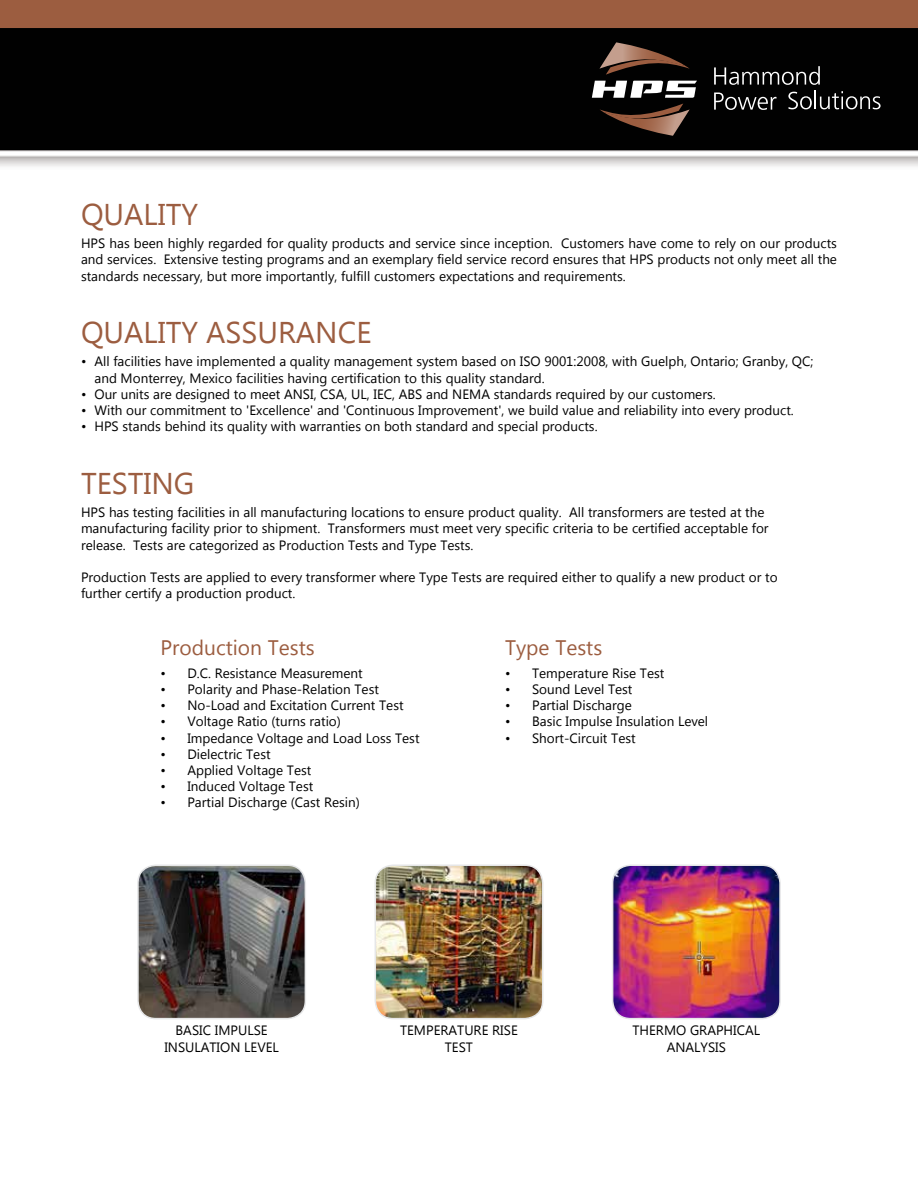
<style>
.page{position:relative;width:918px;height:1188px;background:#fff}
.page>*{position:absolute;margin:0;border:0;box-sizing:border-box;transform-origin:0 0}
.t1{font:30px "Microsoft New Tai Lue";color:#9c5d40}
.t2{font:21px "Microsoft New Tai Lue";color:#9c5d40}
.t3{font:13.5px/16.2px "Microsoft New Tai Lue";color:#000}
</style>
<div class="page">
<img style="left:0;top:27px;width:918px;height:979px">
<div style="left:0;top:0;width:918px;height:27px;background:#9c5d40"></div>
<svg style="left:714px;top:66px;width:106px;height:19px;background:#383838"></svg>
<svg style="left:714px;top:93px;width:63px;height:17px"></svg>
<svg style="left:788px;top:91px;width:93px;height:18px;background:#3a3a3a"></svg>
<svg style="left:599px;top:104px;width:91px;height:32px;background:#412c23"></svg>
<svg style="left:599px;top:42px;width:91px;height:33px;background:#412e25"></svg>
<svg style="left:592px;top:81px;width:105px;height:17px"></svg>
<img style="left:613px;top:865px;width:167px;height:154px">
<div style="left:612px;top:864px;width:169px;height:155px;border:2px solid #e6e7e8;border-radius:18px"></div>
<img style="left:375px;top:865px;width:168px;height:154px">
<div style="left:375px;top:864px;width:168px;height:155px;border:2px solid #e6e7e8;border-radius:18px"></div>
<img style="left:138px;top:865px;width:167px;height:154px">
<div style="left:137px;top:864px;width:169px;height:155px;border:2px solid #e6e7e8;border-radius:18px"></div>
<h1 class="t1" style="left:81px;top:197px;width:118px">QUALITY</h1>
<p class="t3" style="left:81px;top:236px;width:758px;text-align:justify">HPS has been highly regarded for quality products and service since inception. Customers have come to rely on our products and services. Extensive testing programs and an exemplary field service record ensures that HPS products not only meet all the standards necessary, but more importantly, fulfill customers expectations and requirements.</p>
<h1 class="t1" style="left:81px;top:316px;width:292px">QUALITY ASSURANCE</h1>
<p class="t3" style="left:94px;top:355px;width:720px;text-indent:-14px">• All facilities have implemented a quality management system based on ISO 9001:2008, with Guelph, Ontario; Granby, QC; and Monterrey, Mexico facilities having certification to this quality standard.</p>
<p class="t3" style="left:81px;top:387px;width:636px">• Our units are designed to meet ANSI, CSA, UL, IEC, ABS and NEMA standards required by our customers.</p>
<p class="t3" style="left:81px;top:403px;width:714px">• With our commitment to 'Excellence' and 'Continuous Improvement', we build value and reliability into every product.</p>
<p class="t3" style="left:81px;top:419px;width:518px">• HPS stands behind its quality with warranties on both standard and special products.</p>
<h1 class="t1" style="left:81px;top:466px;width:115px">TESTING</h1>
<p class="t3" style="left:81px;top:505px;width:689px">HPS has testing facilities in all manufacturing locations to ensure product quality. All transformers are tested at the manufacturing facility prior to shipment. Transformers must meet very specific criteria to be certified acceptable for release. Tests are categorized as Production Tests and Type Tests.</p>
<p class="t3" style="left:81px;top:570px;width:698px">Production Tests are applied to every transformer where Type Tests are required either to qualify a new product or to further certify a production product.</p>
<h2 class="t2" style="left:160px;top:635px;width:156px">Production Tests</h2>
<p class="t3" style="left:160px;top:666px;width:204px">• D.C. Resistance Measurement</p>
<p class="t3" style="left:160px;top:682px;width:220px">• Polarity and Phase-Relation Test</p>
<p class="t3" style="left:160px;top:698px;width:245px">• No-Load and Excitation Current Test</p>
<p class="t3" style="left:160px;top:715px;width:182px">• Voltage Ratio (turns ratio)</p>
<p class="t3" style="left:160px;top:731px;width:261px">• Impedance Voltage and Load Loss Test</p>
<p class="t3" style="left:160px;top:747px;width:112px">• Dielectric Test</p>
<p class="t3" style="left:160px;top:763px;width:152px">• Applied Voltage Test</p>
<p class="t3" style="left:160px;top:779px;width:154px">• Induced Voltage Test</p>
<p class="t3" style="left:160px;top:796px;width:201px">• Partial Discharge (Cast Resin)</p>
<h2 class="t2" style="left:505px;top:635px;width:99px">Type Tests</h2>
<p class="t3" style="left:505px;top:666px;width:161px">• Temperature Rise Test</p>
<p class="t3" style="left:505px;top:682px;width:129px">• Sound Level Test</p>
<p class="t3" style="left:505px;top:698px;width:128px">• Partial Discharge</p>
<p class="t3" style="left:505px;top:715px;width:205px">• Basic Impulse Insulation Level</p>
<p class="t3" style="left:505px;top:731px;width:132px">• Short-Circuit Test</p>
<p class="t3" style="left:164px;top:1024px;width:116px;text-align:center">BASIC IMPULSE<br>INSULATION LEVEL</p>
<p class="t3" style="left:632px;top:1024px;width:129px;text-align:center">THERMO GRAPHICAL<br>ANALYSIS</p>
<p class="t3" style="left:400px;top:1024px;width:119px;text-align:center">TEMPERATURE RISE<br>TEST</p>
</div>
